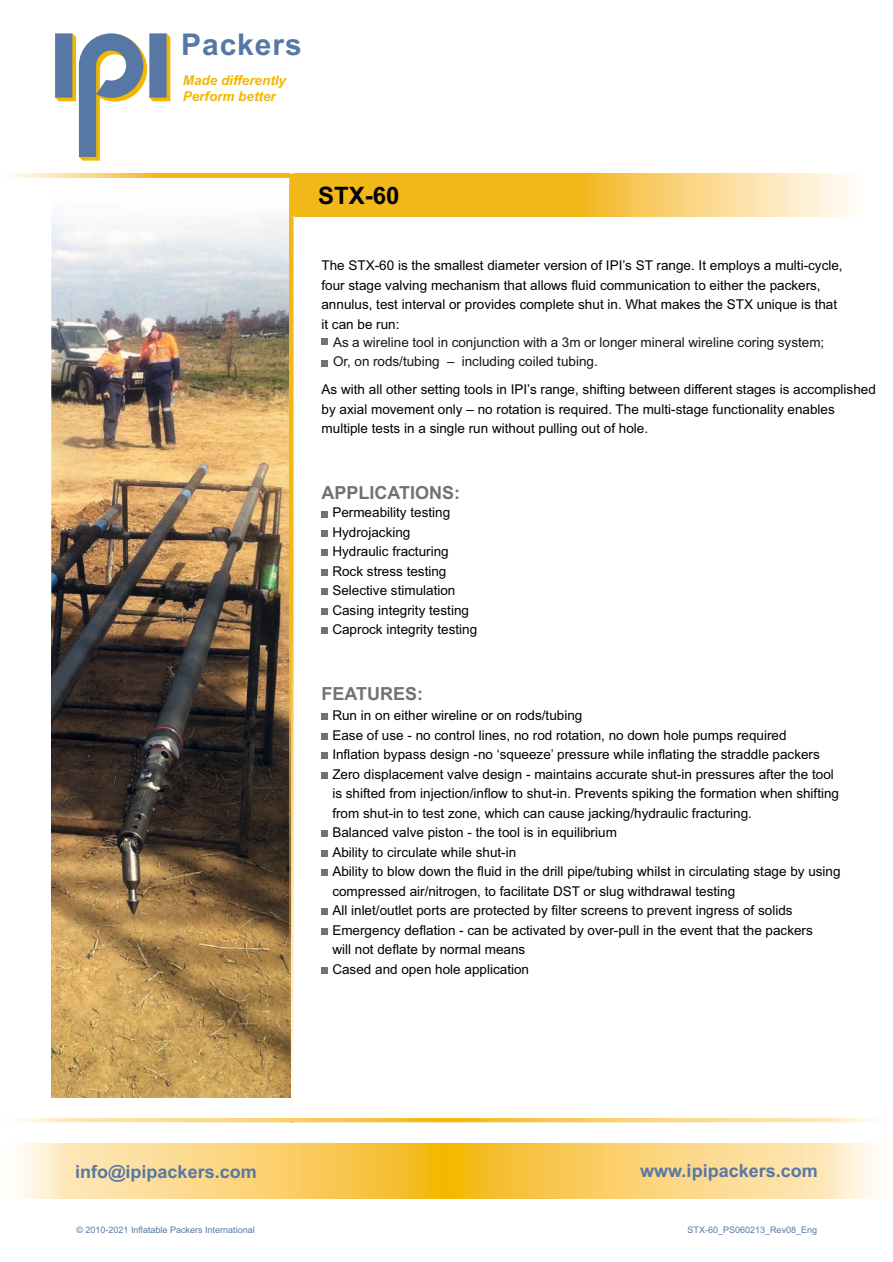
<style>
.page{position:relative;width:893px;height:1262px;background:#fff}
.page>*{position:absolute;margin:0;border:0;box-sizing:border-box;transform-origin:0 0}
.t1{font:700 30px "Arial";letter-spacing:.03em;color:#5778a5}
.t2{font:700 24px "Arial";color:#000}
.t3{font:700 18px "Arial";color:#5778a5}
.t4{font:700 18px "Arial";color:#727271}
.t5{font:13.5px/19.5px "Arial";color:#000}
.t6{font:13.5px/19.5px "Arial";color:#151616}
.t7{font:italic 700 13.5px "Arial";color:#f2b700}
.t8{font:9px "Arial";color:#5778a5}
</style>
<div class="page">
<img style="left:51px;top:217px;width:238px;height:880px">
<svg style="left:294px;top:174px;width:558px;height:42px;background:#f6c853"></svg>
<svg style="left:10px;top:174px;width:279px;height:4px"></svg>
<img style="left:16px;top:1143px;width:861px;height:55px">
<img style="left:16px;top:1118px;width:861px;height:4px">
<svg style="left:55px;top:33px;width:115px;height:128px"></svg>
<hr style="left:293px;top:174px;width:1px;height:42px;background:#f2b711">
<img style="left:289px;top:174px;width:4px;height:42px">
<svg style="left:289px;top:216px;width:4px;height:906px;background:#e4b646"></svg>
<div style="left:321px;top:338px;width:7px;height:7px;background:#727271"></div>
<div style="left:321px;top:360px;width:7px;height:6px;background:#727271"></div>
<div style="left:321px;top:511px;width:7px;height:6px;background:#727271"></div>
<div style="left:321px;top:530px;width:7px;height:7px;background:#727271"></div>
<div style="left:321px;top:549px;width:7px;height:7px;background:#727271"></div>
<div style="left:321px;top:569px;width:7px;height:7px;background:#727271"></div>
<div style="left:321px;top:588px;width:7px;height:7px;background:#727271"></div>
<div style="left:321px;top:608px;width:7px;height:6px;background:#727271"></div>
<div style="left:321px;top:627px;width:7px;height:7px;background:#727271"></div>
<div style="left:321px;top:713px;width:7px;height:7px;background:#727271"></div>
<div style="left:321px;top:733px;width:7px;height:6px;background:#727271"></div>
<div style="left:321px;top:752px;width:7px;height:7px;background:#727271"></div>
<div style="left:321px;top:772px;width:7px;height:6px;background:#727271"></div>
<div style="left:321px;top:830px;width:7px;height:7px;background:#727271"></div>
<div style="left:321px;top:850px;width:7px;height:6px;background:#727271"></div>
<div style="left:321px;top:869px;width:7px;height:7px;background:#727271"></div>
<div style="left:321px;top:908px;width:7px;height:7px;background:#727271"></div>
<div style="left:321px;top:928px;width:7px;height:6px;background:#727271"></div>
<div style="left:321px;top:967px;width:7px;height:6px;background:#727271"></div>
<h1 class="t1" style="left:181px;top:33px;width:122px">Packers</h1>
<p class="t7" style="left:183px;top:91px;width:95px">Perform better</p>
<p class="t7" style="left:183px;top:75px;width:105px">Made differently</p>
<h2 class="t2" style="left:318px;top:186px;width:83px">STX-60</h2>
<p class="t5" style="left:321px;top:257px;width:522px">The STX-60 is the smallest diameter version of IPI’s ST range. It employs a multi-cycle, four stage valving mechanism that allows fluid communication to either the packers, annulus, test interval or provides complete shut in. What makes the STX unique is that it can be run:</p>
<p class="t6" style="left:333px;top:333px;width:493px">As a wireline tool in conjunction with a 3m or longer mineral wireline coring system;<br>Or, on rods/tubing – including coiled tubing.</p>
<p class="t5" style="left:321px;top:381px;width:555px">As with all other setting tools in IPI’s range, shifting between different stages is accomplished by axial movement only – no rotation is required. The multi-stage functionality enables multiple tests in a single run without pulling out of hole.</p>
<h3 class="t4" style="left:321px;top:486px;width:140px">APPLICATIONS:</h3>
<p class="t5" style="left:332px;top:504px;width:146px">Permeability testing<br>Hydrojacking<br>Hydraulic fracturing<br>Rock stress testing<br>Selective stimulation<br>Casing integrity testing<br>Caprock integrity testing</p>
<h3 class="t4" style="left:321px;top:687px;width:103px">FEATURES:</h3>
<p class="t5" style="left:332px;top:707px;width:509px">Run in on either wireline or on rods/tubing<br>Ease of use - no control lines, no rod rotation, no down hole pumps required<br>Inflation bypass design -no ‘squeeze’ pressure while inflating the straddle packers Zero displacement valve design - maintains accurate shut-in pressures after the tool is shifted from injection/inflow to shut-in. Prevents spiking the formation when shifting from shut-in to test zone, which can cause jacking/hydraulic fracturing.<br>Balanced valve piston - the tool is in equilibrium<br>Ability to circulate while shut-in<br>Ability to blow down the fluid in the drill pipe/tubing whilst in circulating stage by using compressed air/nitrogen, to facilitate DST or slug withdrawal testing<br>All inlet/outlet ports are protected by filter screens to prevent ingress of solids Emergency deflation - can be activated by over-pull in the event that the packers<br>will not deflate by normal means<br>Cased and open hole application</p>
<h3 class="t3" style="left:75px;top:1164px;width:183px">info@ipipackers.com</h3>
<h3 class="t3" style="left:640px;top:1164px;width:179px">www.ipipackers.com</h3>
<p class="t8" style="left:76px;top:1226px;width:180px">© 2010-2021 Inflatable Packers International</p>
<p class="t8" style="left:687px;top:1226px;width:131px">STX-60_PS060213_Rev08_Eng</p>
</div>
